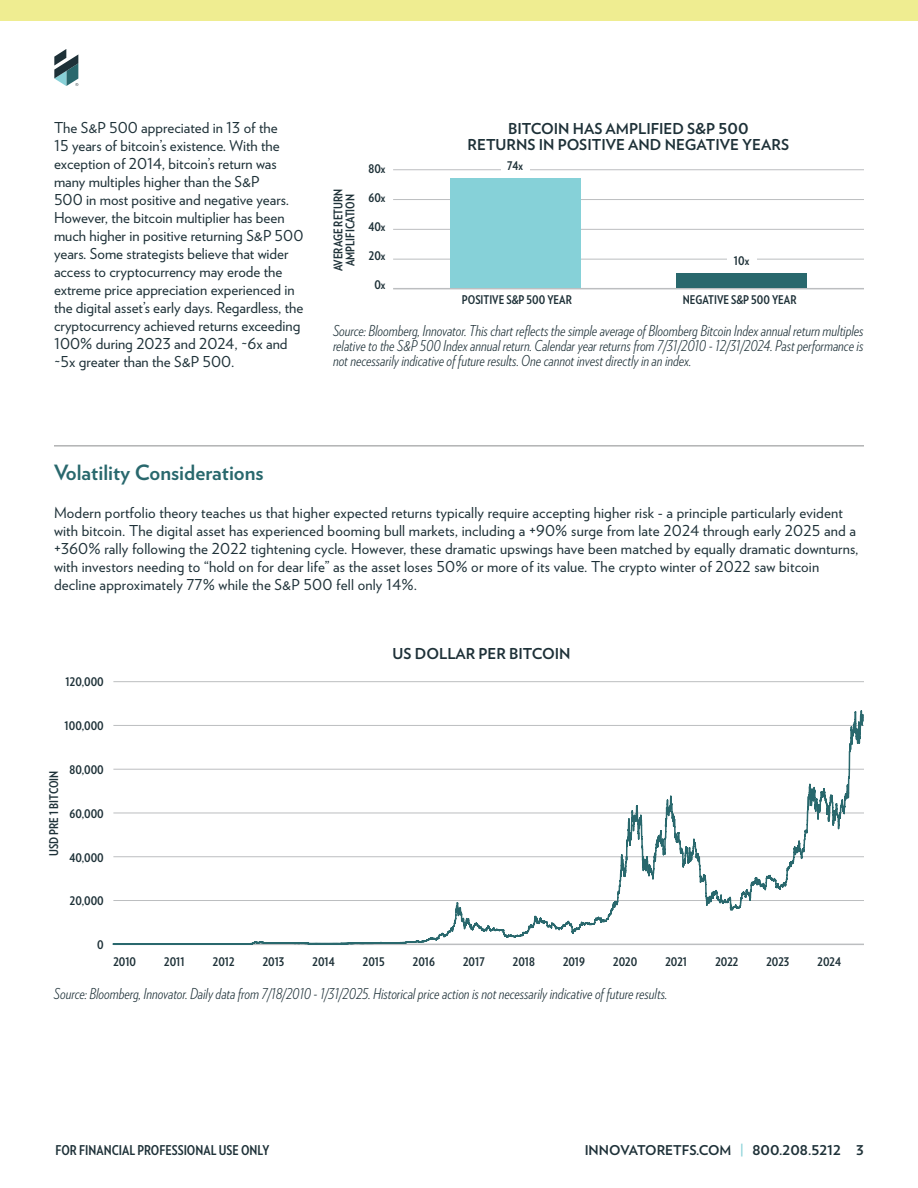
<style>
.page{position:relative;width:918px;height:1188px;background:#fff}
.page>*{position:absolute;margin:0;border:0;box-sizing:border-box;transform-origin:0 0}
.t1{font:700 21px "Verlag";color:#29686d}
.t2{font:15px/18px "Verlag";letter-spacing:.005em;color:#1e3138}
.t3{font:italic 300 15px/15px "Verlag Condensed";color:#1e3138;text-align:justify}
.t4{font:700 15px/16.5px "Verlag";color:#1e3138;text-align:center}
.t5{font:700 13.5px "Verlag Condensed";color:#1e3138}
.t6{font:700 13.5px "Verlag";color:#1e3138}
.t7{font:700 12px/12px "Verlag Condensed";color:#1e3138;text-align:center}
.s1{color:#88d1d7}
</style>
<div class="page">
<svg style="left:54px;top:49px;width:24px;height:37px"></svg>
<div style="left:0;top:0;width:918px;height:20px;background:#efed91"></div>
<hr style="left:54px;top:445px;width:810px;height:1px;background:#8a8c8e">
<hr style="left:393px;top:169px;width:471px;height:1px;background:#bcbec0">
<hr style="left:393px;top:199px;width:471px;height:1px;background:#bcbec0">
<hr style="left:393px;top:229px;width:471px;height:1px;background:#bcbec0">
<hr style="left:393px;top:259px;width:471px;height:1px;background:#bcbec0">
<hr style="left:393px;top:288px;width:471px;height:1px;background:#bcbec0">
<div style="left:450px;top:179px;width:130px;height:109px;background:#86d1d8"></div>
<div style="left:501px;top:160px;width:28px;height:16px;background:#fff"></div>
<div style="left:676px;top:274px;width:131px;height:14px;background:#29686d"></div>
<div style="left:727px;top:255px;width:29px;height:17px;background:#fff"></div>
<hr style="left:113px;top:681px;width:751px;height:1px;background:#bcbec0">
<svg style="left:113px;top:711px;width:751px;height:234px"></svg>
<p class="t2" style="left:54px;top:118px;width:251px">The S&amp;P 500 appreciated in 13 of the<br>15 years of bitcoin’s existence. With the exception of 2014, bitcoin’s return was many multiples higher than the S&amp;P<br>500 in most positive and negative years.<br>However, the bitcoin multiplier has been much higher in positive returning S&amp;P 500 years. Some strategists believe that wider access to cryptocurrency may erode the extreme price appreciation experienced in the digital asset’s early days. Regardless, the cryptocurrency achieved returns exceeding 100% during 2023 and 2024, ~6x and ~5x greater than the S&amp;P 500.</p>
<p class="t7" style="left:332px;top:271px;width:84px;rotate:-90deg">AVERAGE RETURN<br>AMPLIFICATION</p>
<p class="t7" style="left:369px;top:162px;width:18px">80x</p>
<p class="t7" style="left:368px;top:191px;width:19px">60x</p>
<p class="t7" style="left:368px;top:220px;width:19px">40x</p>
<p class="t7" style="left:369px;top:249px;width:18px">20x</p>
<p class="t7" style="left:374px;top:279px;width:13px">0x</p>
<p class="t4" style="left:468px;top:119px;width:323px">BITCOIN HAS AMPLIFIED S&amp;P 500<br>RETURNS IN POSITIVE AND NEGATIVE YEARS</p>
<p class="t7" style="left:507px;top:159px;width:17px">74x</p>
<p class="t7" style="left:462px;top:294px;width:111px">POSITIVE S&amp;P 500 YEAR</p>
<p class="t7" style="left:734px;top:254px;width:17px">10x</p>
<p class="t7" style="left:683px;top:294px;width:115px">NEGATIVE S&amp;P 500 YEAR</p>
<p class="t3" style="left:333px;top:322px;width:532px">Source: Bloomberg, Innovator. This chart reflects the simple average of Bloomberg Bitcoin Index annual return multiples relative to the S&amp;P 500 Index annual return. Calendar year returns from 7/31/2010 - 12/31/2024. Past performance is not necessarily indicative of future results. One cannot invest directly in an index.</p>
<h1 class="t1" style="left:54px;top:456px;width:211px">Volatility Considerations</h1>
<p class="t2" style="left:54px;top:503px;width:806px">Modern portfolio theory teaches us that higher expected returns typically require accepting higher risk - a principle particularly evident with bitcoin. The digital asset has experienced booming bull markets, including a +90% surge from late 2024 through early 2025 and a +360% rally following the 2022 tightening cycle. However, these dramatic upswings have been matched by equally dramatic downturns, with investors needing to “hold on for dear life” as the asset loses 50% or more of its value. The crypto winter of 2022 saw bitcoin decline approximately 77% while the S&amp;P 500 fell only 14%.</p>
<p class="t7" style="left:66px;top:676px;width:40px">120,000</p>
<p class="t7" style="left:65px;top:719px;width:41px">100,000</p>
<p class="t7" style="left:70px;top:763px;width:36px">80,000</p>
<p class="t7" style="left:69px;top:807px;width:36px">60,000</p>
<p class="t7" style="left:69px;top:851px;width:36px">40,000</p>
<p class="t7" style="left:70px;top:895px;width:35px">20,000</p>
<p class="t7" style="left:97px;top:938px;width:8px">0</p>
<p class="t7" style="left:47px;top:856px;width:87px;rotate:-90deg">USD PRE 1 BITCOIN</p>
<p class="t4" style="left:393px;top:644px;width:180px">US DOLLAR PER BITCOIN</p>
<p class="t7" style="left:113px;top:955px;width:24px">2010</p>
<p class="t7" style="left:164px;top:955px;width:22px">2011</p>
<p class="t7" style="left:213px;top:955px;width:23px">2012</p>
<p class="t7" style="left:263px;top:955px;width:23px">2013</p>
<p class="t7" style="left:313px;top:955px;width:24px">2014</p>
<p class="t7" style="left:363px;top:955px;width:23px">2015</p>
<p class="t7" style="left:413px;top:955px;width:24px">2016</p>
<p class="t7" style="left:463px;top:955px;width:23px">2017</p>
<p class="t7" style="left:513px;top:955px;width:24px">2018</p>
<p class="t7" style="left:563px;top:955px;width:24px">2019</p>
<p class="t7" style="left:613px;top:955px;width:26px">2020</p>
<p class="t7" style="left:665px;top:955px;width:23px">2021</p>
<p class="t7" style="left:715px;top:955px;width:24px">2022</p>
<p class="t7" style="left:766px;top:955px;width:24px">2023</p>
<p class="t7" style="left:818px;top:955px;width:25px">2024</p>
<p class="t3" style="left:54px;top:986px;width:615px">Source: Bloomberg, Innovator. Daily data from 7/18/2010 - 1/31/2025. Historical price action is not necessarily indicative of future results.</p>
<p class="t5" style="left:55px;top:1140px;width:215px">FOR FINANCIAL PROFESSIONAL USE ONLY</p>
<p class="t6" style="left:585px;top:1140px;width:281px">INNOVATORETFS.COM <span class="s1">|</span> 800.208.5212 3</p>
</div>
